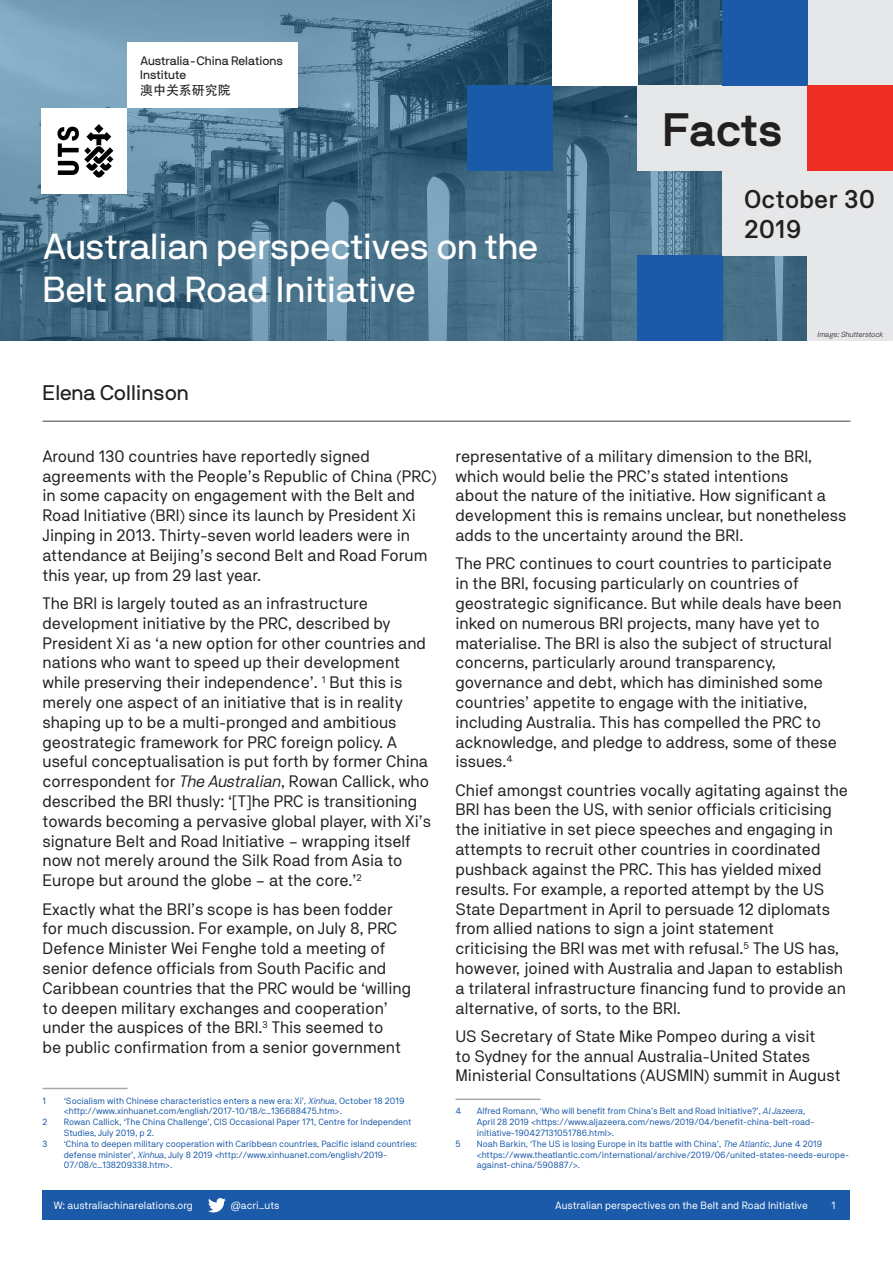
<style>
.page{position:relative;width:893px;height:1263px;background:#fff}
.page>*{position:absolute;margin:0;border:0;box-sizing:border-box;transform-origin:0 0}
.Report_title{font:700 46.5px "NB International Pro";letter-spacing:-.015em;color:#231f20}
.Report_title-2{font:36px/43.2px "NB International Pro";color:#fff}
.Date{font:500 25.5px/30.6px "NB Akademie Std";color:#231f20}
.Body_Copy_copy{font:21px "NB International Pro";color:#231f20}
.Body_Copy{font:16.5px/19.8px "NB Akademie Std";color:#231f20}
.t1{font:12.9px "Adobe Heiti Std Regular G Bpc EUC H";color:#231f20}
.t2{font:12.15px/14.7px "NB International Pro";color:#231f20}
.t3{font:10.5px "NB Akademie Std";color:#fff}
.Footnote_text_2{font:9px/10.8px "NB Akademie Std";color:#1b5aa9}
.Body_Copy-2{font:italic 7.5px "NB Akademie Std";color:#3e3e3f}
.s1{font-style:italic}
</style>
<div class="page">
<div style="left:43px;top:1191px;width:807px;height:29px;background:#1b5aa9"></div>
<svg style="left:208px;top:1198px;width:18px;height:14px"></svg>
<svg style="left:0;top:0;width:808px;height:340px;background:#4e778f"></svg>
<div style="left:638px;top:85px;width:255px;height:85px;background:#e6e7e9"></div>
<div style="left:638px;top:255px;width:85px;height:85px;background:#1b5aa9"></div>
<div style="left:723px;top:0;width:170px;height:255px;background:#e6e7e9"></div>
<div style="left:808px;top:0;width:85px;height:340px;background:#e6e7e9"></div>
<div style="left:468px;top:85px;width:85px;height:85px;background:#1b5aa9"></div>
<div style="left:723px;top:0;width:85px;height:85px;background:#1b5aa9"></div>
<div style="left:553px;top:0;width:85px;height:85px;background:#fff"></div>
<div style="left:808px;top:85px;width:85px;height:85px;background:#ee2e22"></div>
<div style="left:41px;top:108px;width:86px;height:85px;background:#fff"></div>
<div style="left:127px;top:43px;width:171px;height:65px;background:#fff"></div>
<svg style="left:57px;top:124px;width:56px;height:54px"></svg>
<hr style="left:43px;top:1088px;width:85px;height:1px;background:#a8a9ad">
<hr style="left:455px;top:1098px;width:85px;height:2px;background:#a8a9ad">
<hr style="left:43px;top:421px;width:807px;height:1px;background:#3e3e3f">
<p class="t2" style="left:140px;top:53px;width:145px">Australia-China Relations<br>Institute</p>
<p class="t1" style="left:140px;top:83px;width:92px">澳中关系研究院</p>
<p class="Report_title-2" style="left:43px;top:224px;width:497px">Australian perspectives on the<br>Belt and Road Initiative</p>
<p class="Body_Copy_copy" style="left:43px;top:380px;width:148px">Elena Collinson</p>
<p class="Report_title" style="left:662px;top:103px;width:123px">Facts</p>
<p class="Date" style="left:744px;top:183px;width:133px">October 30<br>2019</p>
<p class="Body_Copy-2" style="left:818px;top:330px;width:67px">Image: Shutterstock</p>
<p class="Body_Copy" style="left:43px;top:446px;width:395px">Around 130 countries have reportedly signed agreements with the People’s Republic of China (PRC) in some capacity on engagement with the Belt and Road Initiative (BRI) since its launch by President Xi Jinping in 2013. Thirty-seven world leaders were in attendance at Beijing’s second Belt and Road Forum this year, up from 29 last year.</p>
<p class="Body_Copy" style="left:43px;top:593px;width:390px">The BRI is largely touted as an infrastructure development initiative by the PRC, described by President Xi as ‘a new option for other countries and nations who want to speed up their development while preserving their independence’. <sup>1</sup> But this is merely one aspect of an initiative that is in reality shaping up to be a multi-pronged and ambitious geostrategic framework for PRC foreign policy. A useful conceptualisation is put forth by former China correspondent for <span class="s1">The Australian</span>, Rowan Callick, who described the BRI thusly: ‘[T]he PRC is transitioning towards becoming a pervasive global player, with Xi’s signature Belt and Road Initiative – wrapping itself now not merely around the Silk Road from Asia to Europe but around the globe – at the core.’<sup>2</sup></p>
<p class="Body_Copy" style="left:43px;top:899px;width:370px">Exactly what the BRI’s scope is has been fodder for much discussion. For example, on July 8, PRC Defence Minister Wei Fenghe told a meeting of senior defence officials from South Pacific and Caribbean countries that the PRC would be ‘willing to deepen military exchanges and cooperation’ under the auspices of the BRI.<sup>3</sup> This seemed to<br>be public confirmation from a senior government</p>
<p class="Footnote_text_2" style="left:43px;top:1095px;width:5px">1</p>
<p class="Footnote_text_2" style="left:64px;top:1095px;width:342px">‘Socialism with Chinese characteristics enters a new era: Xi’, <span class="s1">Xinhua</span>, October 18 2019 &lt;http://www.xinhuanet.com/english/2017-10/18/c_136688475.htm&gt;.</p>
<p class="Footnote_text_2" style="left:43px;top:1116px;width:6px">2</p>
<p class="Footnote_text_2" style="left:64px;top:1116px;width:349px">Rowan Callick, ‘The China Challenge’, CIS Occasional Paper 171, Centre for Independent<br>Studies, July 2019, p 2.</p>
<p class="Footnote_text_2" style="left:43px;top:1138px;width:6px">3</p>
<p class="Footnote_text_2" style="left:64px;top:1138px;width:355px">‘China to deepen military cooperation with Caribbean countries, Pacific island countries: defense minister’, <span class="s1">Xinhua</span>, July 8 2019 &lt;http://www.xinhuanet.com/english/2019-<br>07/08/c_138209338.htm&gt;.</p>
<p class="Body_Copy" style="left:455px;top:446px;width:392px">representative of a military dimension to the BRI, which would belie the PRC’s stated intentions<br>about the nature of the initiative. How significant a development this is remains unclear, but nonetheless adds to the uncertainty around the BRI.</p>
<p class="Body_Copy" style="left:455px;top:553px;width:388px">The PRC continues to court countries to participate in the BRI, focusing particularly on countries of geostrategic significance. But while deals have been inked on numerous BRI projects, many have yet to materialise. The BRI is also the subject of structural concerns, particularly around transparency, governance and debt, which has diminished some countries’ appetite to engage with the initiative, including Australia. This has compelled the PRC to acknowledge, and pledge to address, some of these issues.<sup>4</sup></p>
<p class="Body_Copy" style="left:455px;top:780px;width:394px">Chief amongst countries vocally agitating against the BRI has been the US, with senior officials criticising the initiative in set piece speeches and engaging in attempts to recruit other countries in coordinated pushback against the PRC. This has yielded mixed results. For example, a reported attempt by the US State Department in April to persuade 12 diplomats from allied nations to sign a joint statement criticising the BRI was met with refusal.<sup>5</sup> The US has, however, joined with Australia and Japan to establish a trilateral infrastructure financing fund to provide an alternative, of sorts, to the BRI.</p>
<p class="Body_Copy" style="left:455px;top:1026px;width:387px">US Secretary of State Mike Pompeo during a visit<br>to Sydney for the annual Australia-United States<br>Ministerial Consultations (AUSMIN) summit in August</p>
<p class="Footnote_text_2" style="left:455px;top:1106px;width:7px">4</p>
<p class="Footnote_text_2" style="left:477px;top:1106px;width:339px">Alfred Romann, ‘Who will benefit from China’s Belt and Road Initiative?’, <span class="s1">Al Jazeera</span>,<br>April 28 2019 &lt;https://www.aljazeera.com/news/2019/04/benefit-china-belt-road&shy;initiative-190427131051786.html&gt;.</p>
<p class="Footnote_text_2" style="left:455px;top:1138px;width:7px">5</p>
<p class="Footnote_text_2" style="left:477px;top:1138px;width:374px">Noah Barkin, ‘The US is losing Europe in its battle with China’, <span class="s1">The Atlantic</span>, June 4 2019 &lt;https://www.theatlantic.com/international/archive/2019/06/united-states-needs-europe&shy;against-china/590887/&gt;.</p>
<p class="t3" style="left:54px;top:1200px;width:141px">W: australiachinarelations.org</p>
<p class="t3" style="left:231px;top:1200px;width:50px">@acri_uts</p>
<p class="t3" style="left:555px;top:1200px;width:254px">Australian perspectives on the Belt and Road Initiative</p>
<p class="t3" style="left:831px;top:1200px;width:6px">1</p>
</div>
